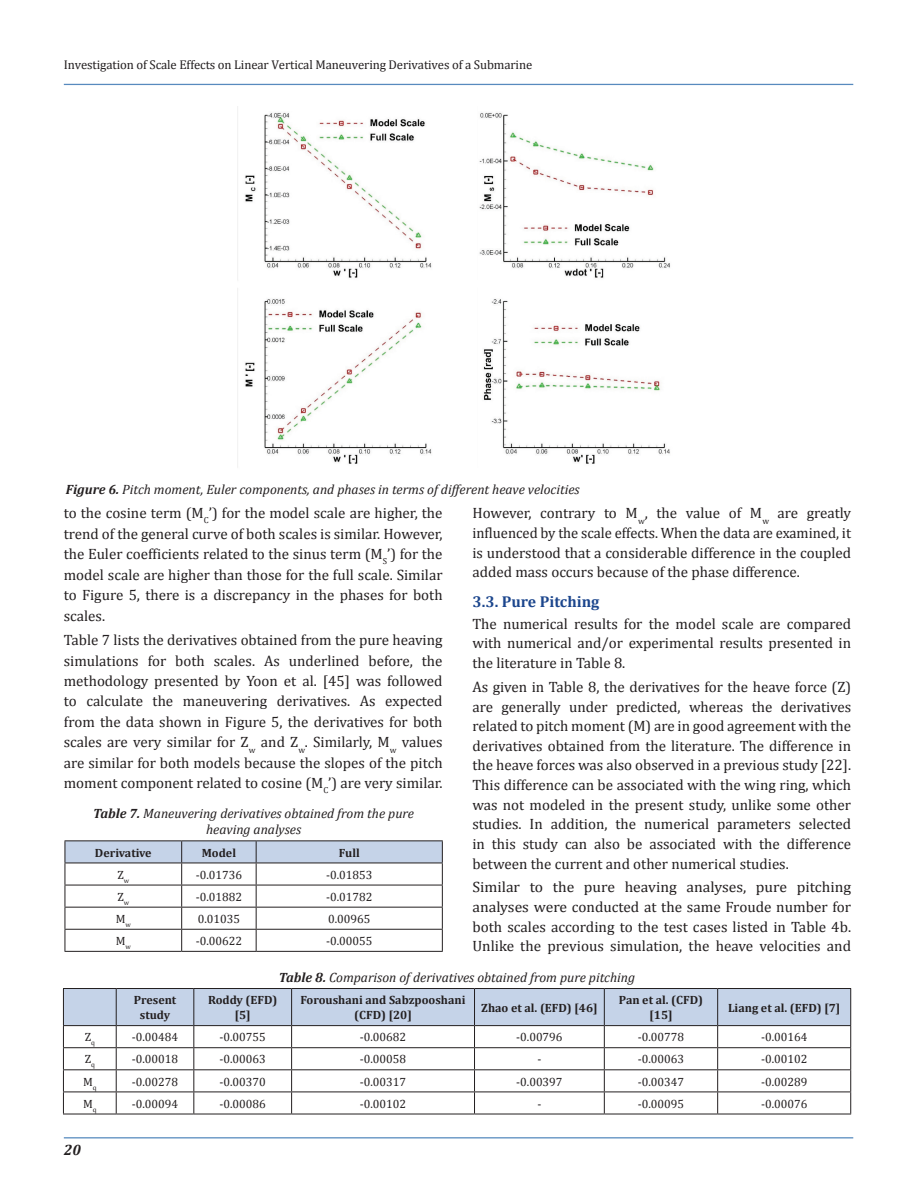
<style>
.page{position:relative;width:915px;height:1191px;background:#fff}
.page>*{position:absolute;margin:0;border:0;box-sizing:border-box;transform-origin:0 0}
.BOLD{font:700 15.75px "Cambria";color:#1c468d}
.YAZI{font:15px/19.6px "Cambria";color:#231f20;text-align:justify}
.YAZI-2{font:15px/19.6px "Cambria";color:#231f20;text-align:justify;scale:1.04 1}
.t1{font:italic 700 15px "Cambria";color:#231f20}
.TABLO-BASI{font:italic 13.5px/16.5px "Cambria";color:#231f20;text-align:center}
.RESİM-ALTI{font:italic 13.5px "Cambria";color:#231f20}
.t2{font:12.75px "Cambria";letter-spacing:-.01em;color:#231f20}
.TABLO-YAZI{font:12px "Cambria";color:#231f20}
.TABLO-ARA{font:700 12px/15px "Cambria";color:#231f20;text-align:center}
.s1{font-weight:700}
</style>
<div class="page">
<hr style="left:64px;top:1137px;width:789px;height:1px;background:#578abe">
<hr style="left:64px;top:84px;width:789px;height:1px;background:#578abe">
<svg style="left:63px;top:988px;width:788px;height:125px"></svg>
<hr style="left:63px;top:1113px;width:53px;height:1px;background:#231f20">
<hr style="left:116px;top:1113px;width:78px;height:1px;background:#231f20">
<hr style="left:194px;top:1113px;width:97px;height:1px;background:#231f20">
<hr style="left:291px;top:1113px;width:183px;height:1px;background:#231f20">
<hr style="left:474px;top:1113px;width:130px;height:1px;background:#231f20">
<hr style="left:604px;top:1113px;width:113px;height:1px;background:#231f20">
<hr style="left:717px;top:1113px;width:133px;height:1px;background:#231f20">
<img style="left:245px;top:112px;width:425px;height:352px">
<hr style="left:64px;top:840px;width:118px;height:1px;background:#231f20">
<hr style="left:182px;top:840px;width:74px;height:1px;background:#231f20">
<hr style="left:256px;top:840px;width:186px;height:1px;background:#231f20">
<svg style="left:64px;top:841px;width:379px;height:110px"></svg>
<hr style="left:64px;top:951px;width:118px;height:1px;background:#231f20">
<hr style="left:182px;top:951px;width:74px;height:1px;background:#231f20">
<hr style="left:256px;top:951px;width:186px;height:1px;background:#231f20">
<p class="t2" style="left:64px;top:57px;width:470px">Investigation of Scale Effects on Linear Vertical Maneuvering Derivatives of a Submarine</p>
<p class="RESİM-ALTI" style="left:66px;top:480px;width:515px"><span class="s1">Figure 6.</span> Pitch moment, Euler components, and phases in terms of different heave velocities</p>
<p class="YAZI" style="left:64px;top:503px;width:380px;line-height:20.4px">to the cosine term (M<sub>C</sub>’) for the model scale are higher, the trend of the general curve of both scales is similar. However, the Euler coefficients related to the sinus term (M<sub>S</sub>’) for the model scale are higher than those for the full scale. Similar to Figure 5, there is a discrepancy in the phases for both scales.</p>
<p class="YAZI" style="left:64px;top:630px;width:380px;line-height:20.4px">Table 7 lists the derivatives obtained from the pure heaving simulations for both scales. As underlined before, the methodology presented by Yoon et al. [45] was followed to calculate the maneuvering derivatives. As expected from the data shown in Figure 5, the derivatives for both scales are very similar for Z<sub>w</sub> and Z<sub>w</sub><sub>˙</sub> . Similarly, M<sub>w</sub> values are similar for both models because the slopes of the pitch moment component related to cosine (M<sub>C</sub>’) are very similar.</p>
<p class="TABLO-BASI" style="left:93px;top:804px;width:322px"><span class="s1">Table 7.</span> Maneuvering derivatives obtained from the pure heaving analyses</p>
<p class="TABLO-ARA" style="left:95px;top:844px;width:58px">Derivative</p>
<p class="TABLO-ARA" style="left:202px;top:844px;width:36px">Model</p>
<p class="TABLO-ARA" style="left:338px;top:844px;width:22px">Full</p>
<p class="TABLO-YAZI" style="left:117px;top:867px;width:13px">Z<sub>w</sub></p>
<p class="TABLO-YAZI" style="left:196px;top:867px;width:48px">-0.01736</p>
<p class="TABLO-YAZI" style="left:326px;top:867px;width:48px">-0.01853</p>
<p class="TABLO-YAZI" style="left:117px;top:889px;width:13px">Z<sub>w</sub></p>
<p class="TABLO-YAZI" style="left:196px;top:889px;width:48px">-0.01882</p>
<p class="TABLO-YAZI" style="left:326px;top:889px;width:48px">-0.01782</p>
<p class="TABLO-YAZI" style="left:116px;top:911px;width:17px">M<sub>w</sub></p>
<p class="TABLO-YAZI" style="left:198px;top:911px;width:44px">0.01035</p>
<p class="TABLO-YAZI" style="left:328px;top:911px;width:44px">0.00965</p>
<p class="TABLO-YAZI" style="left:116px;top:933px;width:17px">M<sub>w</sub></p>
<p class="TABLO-YAZI" style="left:196px;top:933px;width:48px">-0.00622</p>
<p class="TABLO-YAZI" style="left:326px;top:933px;width:48px">-0.00055</p>
<p class="YAZI" style="left:472px;top:503px;width:380px">However, contrary to M<sub>w</sub>, the value of M<sub>w</sub><sub>˙</sub> are greatly influenced by the scale effects. When the data are examined, it is understood that a considerable difference in the coupled added mass occurs because of the phase difference.</p>
<p class="BOLD" style="left:472px;top:590px;width:128px">3.3. Pure Pitching</p>
<p class="YAZI" style="left:472px;top:614px;width:380px">The numerical results for the model scale are compared with numerical and/or experimental results presented in the literature in Table 8.</p>
<p class="YAZI" style="left:472px;top:677px;width:380px">As given in Table 8, the derivatives for the heave force (Z) are generally under predicted, whereas the derivatives related to pitch moment (M) are in good agreement with the derivatives obtained from the literature. The difference in the heave forces was also observed in a previous study [22].<br>This difference can be associated with the wing ring, which was not modeled in the present study, unlike some other studies. In addition, the numerical parameters selected in this study can also be associated with the difference between the current and other numerical studies.</p>
<p class="YAZI-2" style="left:472px;top:877px;width:365px">Similar to the pure heaving analyses, pure pitching analyses were conducted at the same Froude number for both scales according to the test cases listed in Table 4b.<br>Unlike the previous simulation, the heave velocities and</p>
<p class="TABLO-BASI" style="left:279px;top:968px;width:357px"><span class="s1">Table 8.</span> Comparison of derivatives obtained from pure pitching</p>
<p class="TABLO-ARA" style="left:134px;top:992px;width:44px">Present study</p>
<p class="TABLO-ARA" style="left:208px;top:992px;width:71px">Roddy (EFD) [5]</p>
<p class="TABLO-ARA" style="left:300px;top:992px;width:166px">Foroushani and Sabzpooshani (CFD) [20]</p>
<p class="TABLO-ARA" style="left:481px;top:999px;width:118px">Zhao et al. (EFD) [46]</p>
<p class="TABLO-ARA" style="left:618px;top:992px;width:86px">Pan et al. (CFD) [15]</p>
<p class="TABLO-ARA" style="left:727px;top:999px;width:114px">Liang et al. (EFD) [7]</p>
<p class="TABLO-YAZI" style="left:85px;top:1030px;width:12px">Z<sub>q</sub></p>
<p class="TABLO-YAZI" style="left:132px;top:1030px;width:48px">-0.00484</p>
<p class="TABLO-YAZI" style="left:219px;top:1030px;width:48px">-0.00755</p>
<p class="TABLO-YAZI" style="left:360px;top:1030px;width:48px">-0.00682</p>
<p class="TABLO-YAZI" style="left:516px;top:1030px;width:48px">-0.00796</p>
<p class="TABLO-YAZI" style="left:637px;top:1030px;width:48px">-0.00778</p>
<p class="TABLO-YAZI" style="left:760px;top:1030px;width:48px">-0.00164</p>
<p class="TABLO-YAZI" style="left:85px;top:1052px;width:12px">Z<sub>q</sub></p>
<p class="TABLO-YAZI" style="left:132px;top:1052px;width:48px">-0.00018</p>
<p class="TABLO-YAZI" style="left:219px;top:1052px;width:48px">-0.00063</p>
<p class="TABLO-YAZI" style="left:360px;top:1052px;width:48px">-0.00058</p>
<p class="TABLO-YAZI" style="left:537px;top:1052px;width:5px">-</p>
<p class="TABLO-YAZI" style="left:637px;top:1052px;width:48px">-0.00063</p>
<p class="TABLO-YAZI" style="left:760px;top:1052px;width:48px">-0.00102</p>
<p class="TABLO-YAZI" style="left:83px;top:1074px;width:15px">M<sub>q</sub></p>
<p class="TABLO-YAZI" style="left:132px;top:1074px;width:48px">-0.00278</p>
<p class="TABLO-YAZI" style="left:219px;top:1074px;width:48px">-0.00370</p>
<p class="TABLO-YAZI" style="left:360px;top:1074px;width:48px">-0.00317</p>
<p class="TABLO-YAZI" style="left:516px;top:1074px;width:48px">-0.00397</p>
<p class="TABLO-YAZI" style="left:637px;top:1074px;width:48px">-0.00347</p>
<p class="TABLO-YAZI" style="left:760px;top:1074px;width:48px">-0.00289</p>
<p class="TABLO-YAZI" style="left:83px;top:1096px;width:15px">M<sub>q</sub></p>
<p class="TABLO-YAZI" style="left:132px;top:1096px;width:48px">-0.00094</p>
<p class="TABLO-YAZI" style="left:219px;top:1096px;width:48px">-0.00086</p>
<p class="TABLO-YAZI" style="left:360px;top:1096px;width:48px">-0.00102</p>
<p class="TABLO-YAZI" style="left:537px;top:1096px;width:5px">-</p>
<p class="TABLO-YAZI" style="left:637px;top:1096px;width:48px">-0.00095</p>
<p class="TABLO-YAZI" style="left:760px;top:1096px;width:48px">-0.00076</p>
<p class="t1" style="left:64px;top:1138px;width:19px">20</p>
</div>
